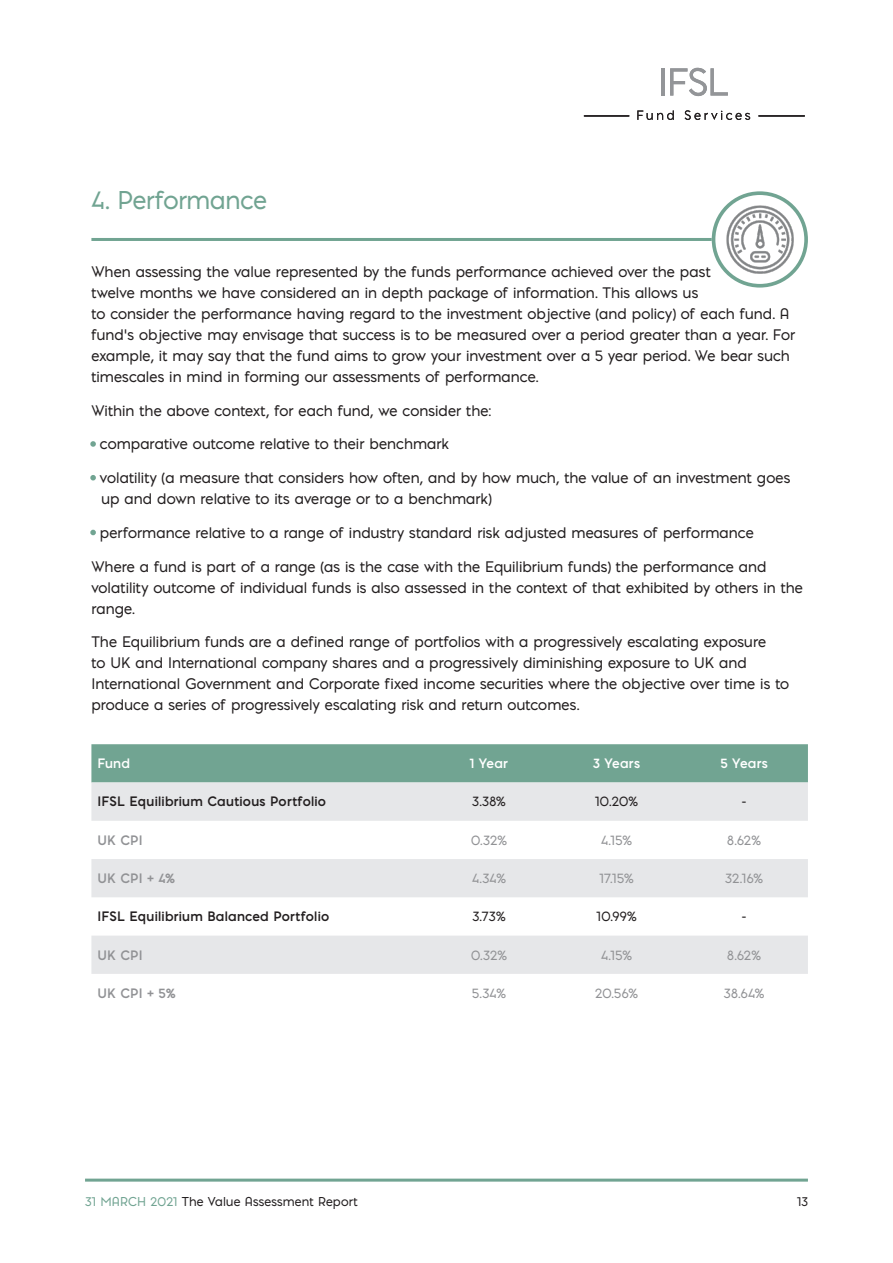
<style>
.page{position:relative;width:893px;height:1263px;background:#fff}
.page>*{position:absolute;margin:0;border:0;box-sizing:border-box;transform-origin:0 0}
.t1{font:24px "Pontiac";letter-spacing:-.005em;color:#71a492}
.t2{font:14.25px/21px "Pontiac";letter-spacing:.005em;color:#231f20}
.t3{font:700 12.75px "Pontiac";letter-spacing:.02em;color:#231f20}
.t4{font:12.75px "Pontiac";letter-spacing:.02em;color:#919295}
.t5{font:700 12.75px "Pontiac";letter-spacing:.015em;color:#919295}
.t6{font:12.75px "Pontiac";letter-spacing:.025em;color:#231f20}
.t7{font:700 12.75px "Pontiac";letter-spacing:.015em;color:#fff}
.t8{font:12px "Pontiac";letter-spacing:.015em;color:#231f20}
.s1{font-weight:900;color:#71a492}
.s2{color:#71a492}
</style>
<div class="page">
<hr style="left:85px;top:1178px;width:723px;height:3px;background:#71a492">
<div style="left:91px;top:744px;width:717px;height:38px;background:#71a492"></div>
<svg style="left:91px;top:782px;width:717px;height:192px;fill:#e6e7e9"></svg>
<div style="left:712px;top:191px;width:96px;height:97px;border:4px solid #71a492;border-radius:50%"></div>
<img style="left:725px;top:205px;width:69px;height:69px">
<hr style="left:91px;top:238px;width:621px;height:3px;background:#71a492">
<hr style="left:662px;top:68px;width:3px;height:28px;background:#939598">
<svg style="left:670px;top:68px;width:58px;height:28px"></svg>
<svg style="left:637px;top:110px;width:37px;height:10px"></svg>
<svg style="left:685px;top:110px;width:65px;height:10px"></svg>
<hr style="left:584px;top:115px;width:45px;height:2px;background:#231f20">
<hr style="left:759px;top:115px;width:45px;height:2px;background:#231f20">
<p class="t1" style="left:91px;top:183px;width:177px">4. Performance</p>
<p class="t2" style="left:91px;top:261px;width:705px">When assessing the value represented by the funds performance achieved over the past<br>twelve months we have considered an in depth package of information. This allows us<br>to consider the performance having regard to the investment objective (and policy) of each fund. A fund’s objective may envisage that success is to be measured over a period greater than a year. For example, it may say that the fund aims to grow your investment over a 5 year period. We bear such timescales in mind in forming our assessments of performance.</p>
<p class="t2" style="left:91px;top:399px;width:401px">Within the above context, for each fund, we consider the:</p>
<p class="t2" style="left:91px;top:433px;width:359px"><span class="s1">•</span> comparative outcome relative to their benchmark</p>
<p class="t2" style="left:101px;top:467px;width:690px;text-indent:-10px"><span class="s1">•</span> volatility (a measure that considers how often, and by how much, the value of an investment goes up and down relative to its average or to a benchmark)</p>
<p class="t2" style="left:91px;top:522px;width:664px"><span class="s1">•</span> performance relative to a range of industry standard risk adjusted measures of performance</p>
<p class="t2" style="left:91px;top:556px;width:713px">Where a fund is part of a range (as is the case with the Equilibrium funds) the performance and volatility outcome of individual funds is also assessed in the context of that exhibited by others in the range.</p>
<p class="t2" style="left:91px;top:631px;width:699px">The Equilibrium funds are a defined range of portfolios with a progressively escalating exposure<br>to UK and International company shares and a progressively diminishing exposure to UK and International Government and Corporate fixed income securities where the objective over time is to produce a series of progressively escalating risk and return outcomes.</p>
<p class="t7" style="left:97px;top:754px;width:34px">Fund</p>
<p class="t7" style="left:470px;top:754px;width:40px">1 Year</p>
<p class="t7" style="left:593px;top:754px;width:49px">3 Years</p>
<p class="t7" style="left:720px;top:754px;width:49px">5 Years</p>
<p class="t3" style="left:97px;top:792px;width:230px">IFSL Equilibrium Cautious Portfolio</p>
<p class="t6" style="left:472px;top:792px;width:35px">3.38%</p>
<p class="t6" style="left:595px;top:792px;width:45px">10.20%</p>
<p class="t6" style="left:741px;top:792px;width:7px">-</p>
<p class="t5" style="left:97px;top:831px;width:47px">UK CPI</p>
<p class="t4" style="left:471px;top:831px;width:38px">0.32%</p>
<p class="t4" style="left:601px;top:831px;width:33px">4.15%</p>
<p class="t4" style="left:727px;top:831px;width:35px">8.62%</p>
<p class="t5" style="left:97px;top:869px;width:79px">UK CPI + 4%</p>
<p class="t4" style="left:472px;top:869px;width:35px">4.34%</p>
<p class="t4" style="left:599px;top:869px;width:36px">17.15%</p>
<p class="t4" style="left:725px;top:869px;width:39px">32.16%</p>
<p class="t3" style="left:97px;top:907px;width:233px">IFSL Equilibrium Balanced Portfolio</p>
<p class="t6" style="left:472px;top:907px;width:35px">3.73%</p>
<p class="t6" style="left:596px;top:907px;width:42px">10.99%</p>
<p class="t6" style="left:741px;top:907px;width:7px">-</p>
<p class="t5" style="left:97px;top:945px;width:47px">UK CPI</p>
<p class="t4" style="left:471px;top:945px;width:38px">0.32%</p>
<p class="t4" style="left:601px;top:945px;width:33px">4.15%</p>
<p class="t4" style="left:727px;top:945px;width:35px">8.62%</p>
<p class="t5" style="left:97px;top:984px;width:80px">UK CPI + 5%</p>
<p class="t4" style="left:472px;top:984px;width:35px">5.34%</p>
<p class="t4" style="left:595px;top:984px;width:45px">20.56%</p>
<p class="t4" style="left:724px;top:984px;width:42px">38.64%</p>
<p class="t8" style="left:85px;top:1193px;width:274px"><span class="s2">31 MARCH 2021</span> The Value Assessment Report</p>
<p class="t8" style="left:797px;top:1193px;width:12px">13</p>
</div>
